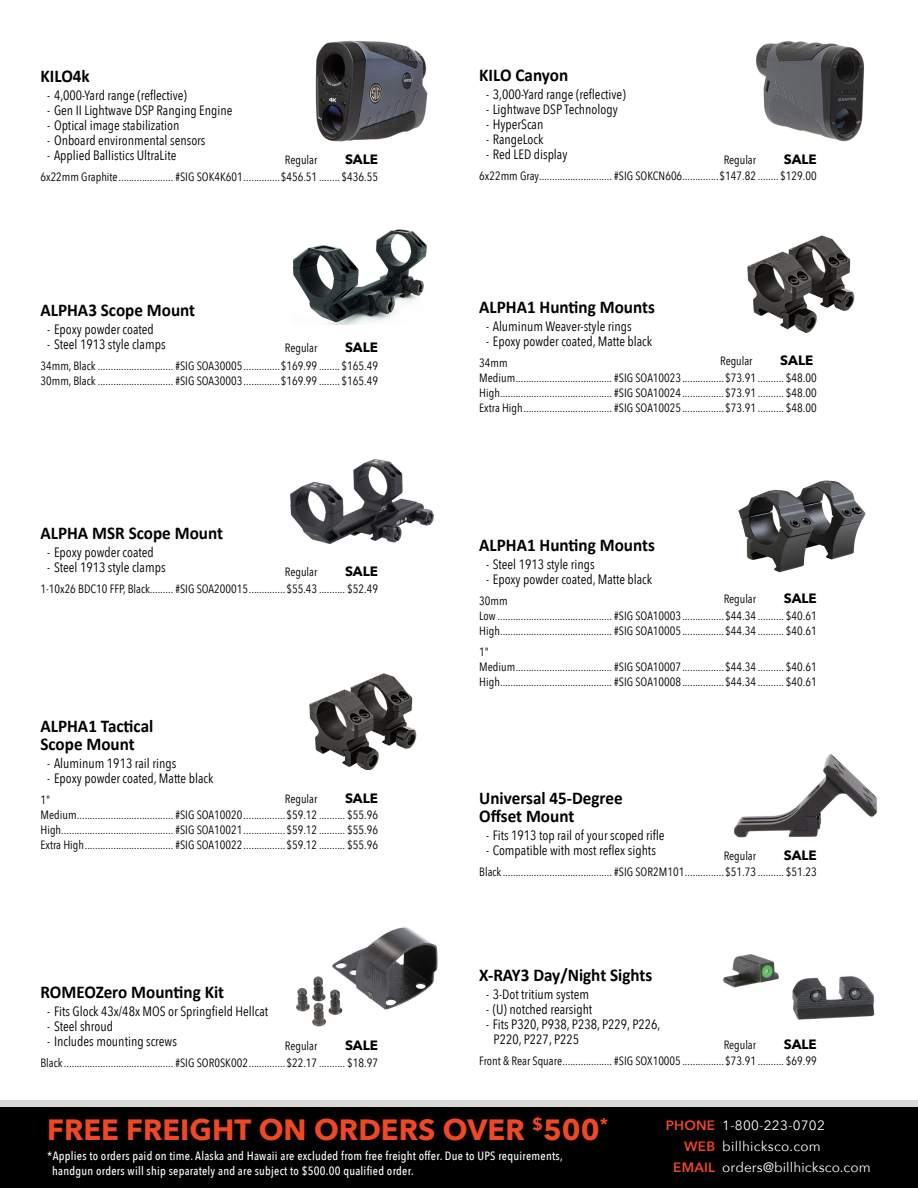
<style>
.page{position:relative;width:918px;height:1188px;background:#fff}
.page>*{position:absolute;margin:0;border:0;box-sizing:border-box;transform-origin:0 0}
.t1{font:700 29.25px "Avenir Next";color:#ef4823}
.Product_Title{font:700 18px "Calibri";color:#000;scale:.95 1}
.Product_Features_-_First{font:13.5px "Avenir Next Condensed";color:#000}
.Product_Features_-_Next{font:13.5px "Avenir Next Condensed";color:#000}
.t2{font:13.5px "Avenir Next";letter-spacing:.015em;color:#fff}
.Regular_SALE{font:700 13.5px "Avenir Next";letter-spacing:-.005em;color:#000}
.Product_Description_-_Next__Sale{font:12px "Avenir Next Condensed";color:#000}
.Product_Description_-_First__Sale{font:12px "Avenir Next Condensed";color:#000}
.t3{font:500 12px/15px "Avenir Next Condensed";letter-spacing:.02em;color:#fff}
.Regular_SALE-2{font:12px "Avenir Next Condensed";letter-spacing:-.005em;color:#000}
.Product_Description_-_First__SIG{font:12px "Avenir Next Condensed";color:#000}
.s1{font-weight:600;color:#ef4823}
</style>
<div class="page">
<div style="left:0;top:1107px;width:918px;height:81px;background:#000"></div>
<div style="left:0;top:1100px;width:918px;height:7px;background:#dbd9d6"></div>
<img style="left:291px;top:459px;width:142px;height:85px">
<img style="left:293px;top:229px;width:134px;height:96px">
<img style="left:747px;top:235px;width:108px;height:98px">
<img style="left:309px;top:673px;width:108px;height:97px">
<img style="left:738px;top:480px;width:128px;height:93px">
<img style="left:296px;top:927px;width:142px;height:100px">
<img style="left:734px;top:754px;width:144px;height:84px">
<img style="left:723px;top:954px;width:152px;height:66px">
<img style="left:315px;top:41px;width:113px;height:101px">
<img style="left:756px;top:41px;width:109px;height:101px">
<p class="Product_Title" style="left:40px;top:63px;width:53px">KILO4k</p>
<p class="Product_Features_-_First" style="left:47px;top:83px;width:141px">- 4,000-Yard range (reflective)</p>
<p class="Product_Features_-_Next" style="left:47px;top:98px;width:187px">- Gen II Lightwave DSP Ranging Engine</p>
<p class="Product_Features_-_Next" style="left:47px;top:113px;width:134px">- Optical image stabilization</p>
<p class="Product_Features_-_Next" style="left:47px;top:128px;width:160px">- Onboard environmental sensors</p>
<p class="Product_Features_-_Next" style="left:47px;top:143px;width:131px">- Applied Ballistics UltraLite</p>
<p class="Product_Description_-_First__Sale" style="left:40px;top:166px;width:339px">6x22mm Graphite..................... #SIG SOK4K601..............$456.51 ........ $436.55</p>
<p class="Regular_SALE-2" style="left:285px;top:149px;width:34px">Regular</p>
<p class="Regular_SALE" style="left:345px;top:147px;width:34px">SALE</p>
<p class="Product_Title" style="left:40px;top:297px;width:164px">ALPHA3 Scope Mount</p>
<p class="Product_Features_-_First" style="left:47px;top:318px;width:108px">- Epoxy powder coated</p>
<p class="Product_Features_-_First" style="left:47px;top:333px;width:120px">- Steel 1913 style clamps</p>
<p class="Product_Description_-_Next__Sale" style="left:40px;top:355px;width:339px">34mm, Black ............................. #SIG SOA30005..............$169.99 ........ $165.49</p>
<p class="Product_Description_-_Next__Sale" style="left:40px;top:370px;width:339px">30mm, Black ............................. #SIG SOA30003..............$169.99 ........ $165.49</p>
<p class="Regular_SALE-2" style="left:285px;top:338px;width:34px">Regular</p>
<p class="Regular_SALE" style="left:345px;top:336px;width:34px">SALE</p>
<p class="Product_Title" style="left:40px;top:521px;width:194px">ALPHA MSR Scope Mount</p>
<p class="Product_Features_-_First" style="left:47px;top:541px;width:108px">- Epoxy powder coated</p>
<p class="Product_Features_-_First" style="left:47px;top:556px;width:120px">- Steel 1913 style clamps</p>
<p class="Product_Description_-_Next__Sale" style="left:40px;top:579px;width:339px">1-10x26 BDC10 FFP, Black......... #SIG SOA200015..............$55.43 .......... $52.49</p>
<p class="Regular_SALE-2" style="left:285px;top:561px;width:34px">Regular</p>
<p class="Regular_SALE" style="left:345px;top:559px;width:34px">SALE</p>
<p class="Product_Title" style="left:40px;top:714px;width:120px">ALPHA1 Tactical</p>
<p class="Product_Title" style="left:40px;top:732px;width:101px">Scope Mount</p>
<p class="Product_Features_-_First" style="left:47px;top:752px;width:131px">- Aluminum 1913 rail rings</p>
<p class="Product_Features_-_First" style="left:47px;top:767px;width:168px">- Epoxy powder coated, Matte black</p>
<p class="Product_Description_-_First__SIG" style="left:40px;top:790px;width:11px">1"</p>
<p class="Product_Description_-_Next__Sale" style="left:40px;top:805px;width:339px">Medium..................................... #SIG SOA10020................$59.12 .......... $55.96</p>
<p class="Product_Description_-_Next__Sale" style="left:40px;top:820px;width:339px">High........................................... #SIG SOA10021................$59.12 .......... $55.96</p>
<p class="Product_Description_-_Next__Sale" style="left:40px;top:835px;width:339px">Extra High.................................. #SIG SOA10022................$59.12 .......... $55.96</p>
<p class="Regular_SALE-2" style="left:285px;top:789px;width:34px">Regular</p>
<p class="Regular_SALE" style="left:345px;top:787px;width:34px">SALE</p>
<p class="Product_Title" style="left:40px;top:979px;width:195px">ROMEOZero Mounting Kit</p>
<p class="Product_Features_-_First" style="left:47px;top:999px;width:223px">- Fits Glock 43x/48x MOS or Springfield Hellcat</p>
<p class="Product_Features_-_Next" style="left:47px;top:1014px;width:67px">- Steel shroud</p>
<p class="Product_Features_-_Next" style="left:47px;top:1029px;width:131px">- Includes mounting screws</p>
<p class="Product_Description_-_First__Sale" style="left:40px;top:1052px;width:339px">Black.......................................... #SIG SOR0SK002..............$22.17 .......... $18.97</p>
<p class="Regular_SALE-2" style="left:285px;top:1036px;width:34px">Regular</p>
<p class="Regular_SALE" style="left:345px;top:1034px;width:34px">SALE</p>
<p class="Product_Title" style="left:479px;top:63px;width:95px">KILO Canyon</p>
<p class="Product_Features_-_First" style="left:486px;top:83px;width:141px">- 3,000-Yard range (reflective)</p>
<p class="Product_Features_-_Next" style="left:486px;top:98px;width:133px">- Lightwave DSP Technology</p>
<p class="Product_Features_-_Next" style="left:486px;top:113px;width:59px">- HyperScan</p>
<p class="Product_Features_-_Next" style="left:486px;top:128px;width:59px">- RangeLock</p>
<p class="Product_Features_-_Next" style="left:486px;top:143px;width:83px">- Red LED display</p>
<p class="Product_Description_-_First__Sale" style="left:479px;top:166px;width:339px">6x22mm Gray............................ #SIG SOKCN606..............$147.82 ........ $129.00</p>
<p class="Regular_SALE-2" style="left:724px;top:149px;width:34px">Regular</p>
<p class="Regular_SALE" style="left:784px;top:148px;width:34px">SALE</p>
<p class="Product_Title" style="left:479px;top:294px;width:186px">ALPHA1 Hunting Mounts</p>
<p class="Product_Features_-_First" style="left:486px;top:315px;width:147px">- Aluminum Weaver-style rings</p>
<p class="Product_Features_-_First" style="left:486px;top:330px;width:168px">- Epoxy powder coated, Matte black</p>
<p class="Product_Description_-_First__SIG" style="left:479px;top:353px;width:30px">34mm</p>
<p class="Product_Description_-_Next__Sale" style="left:479px;top:368px;width:339px">Medium..................................... #SIG SOA10023................$73.91 .......... $48.00</p>
<p class="Product_Description_-_Next__Sale" style="left:479px;top:383px;width:339px">High........................................... #SIG SOA10024................$73.91 .......... $48.00</p>
<p class="Product_Description_-_Next__Sale" style="left:479px;top:398px;width:339px">Extra High.................................. #SIG SOA10025................$73.91 .......... $48.00</p>
<p class="Regular_SALE-2" style="left:720px;top:351px;width:34px">Regular</p>
<p class="Regular_SALE" style="left:780px;top:349px;width:34px">SALE</p>
<p class="Product_Title" style="left:479px;top:532px;width:186px">ALPHA1 Hunting Mounts</p>
<p class="Product_Features_-_First" style="left:486px;top:553px;width:110px">- Steel 1913 style rings</p>
<p class="Product_Features_-_First" style="left:486px;top:568px;width:168px">- Epoxy powder coated, Matte black</p>
<p class="Product_Description_-_First__SIG" style="left:479px;top:591px;width:30px">30mm</p>
<p class="Product_Description_-_Next__Sale" style="left:479px;top:606px;width:339px">Low ............................................ #SIG SOA10003................$44.34 .......... $40.61</p>
<p class="Product_Description_-_Next__Sale" style="left:479px;top:621px;width:339px">High........................................... #SIG SOA10005................$44.34 .......... $40.61</p>
<p class="Product_Description_-_First__SIG" style="left:479px;top:642px;width:11px">1"</p>
<p class="Product_Description_-_Next__Sale" style="left:479px;top:657px;width:339px">Medium..................................... #SIG SOA10007................$44.34 .......... $40.61</p>
<p class="Product_Description_-_Next__Sale" style="left:479px;top:672px;width:339px">High........................................... #SIG SOA10008................$44.34 .......... $40.61</p>
<p class="Regular_SALE-2" style="left:724px;top:588px;width:34px">Regular</p>
<p class="Regular_SALE" style="left:784px;top:586px;width:34px">SALE</p>
<p class="Product_Title" style="left:479px;top:786px;width:152px">Universal 45-Degree</p>
<p class="Product_Title" style="left:479px;top:804px;width:102px">Offset Mount</p>
<p class="Product_Features_-_First" style="left:486px;top:824px;width:180px">- Fits 1913 top rail of your scoped rifle</p>
<p class="Product_Features_-_Next" style="left:486px;top:839px;width:171px">- Compatible with most reflex sights</p>
<p class="Product_Description_-_First__Sale" style="left:479px;top:862px;width:339px">Black.......................................... #SIG SOR2M101...............$51.73 .......... $51.23</p>
<p class="Regular_SALE-2" style="left:724px;top:846px;width:34px">Regular</p>
<p class="Regular_SALE" style="left:784px;top:844px;width:34px">SALE</p>
<p class="Product_Title" style="left:479px;top:962px;width:184px">X-RAY3 Day/Night Sights</p>
<p class="Product_Features_-_First" style="left:486px;top:983px;width:105px">- 3-Dot tritium system</p>
<p class="Product_Features_-_Next" style="left:486px;top:998px;width:108px">- (U) notched rearsight</p>
<p class="Product_Features_-_Next" style="left:486px;top:1013px;width:176px">- Fits P320, P938, P238, P229, P226,</p>
<p class="Product_Features_-_Next" style="left:493px;top:1028px;width:87px">P220, P227, P225</p>
<p class="Product_Description_-_First__Sale" style="left:479px;top:1050px;width:339px">Front &amp; Rear Square................... #SIG SOX10005 ................$73.91 .......... $69.99</p>
<p class="Regular_SALE-2" style="left:724px;top:1035px;width:34px">Regular</p>
<p class="Regular_SALE" style="left:784px;top:1033px;width:34px">SALE</p>
<h1 class="t1" style="left:47px;top:1105px;width:562px">FREE FREIGHT ON ORDERS OVER <sup>$</sup>500<sup>*</sup></h1>
<p class="t3" style="left:52px;top:1148px;width:512px;text-indent:-5px">*Applies to orders paid on time. Alaska and Hawaii are excluded from free freight offer. Due to UPS requirements, handgun orders will ship separately and are subject to $500.00 qualified order.</p>
<p class="t2" style="left:666px;top:1114px;width:161px"><span class="s1">PHONE</span> 1-800-223-0702</p>
<p class="t2" style="left:684px;top:1135px;width:138px"><span class="s1">WEB</span> billhicksco.com</p>
<p class="t2" style="left:673px;top:1156px;width:199px"><span class="s1">EMAIL</span> orders@billhicksco.com</p>
</div>
